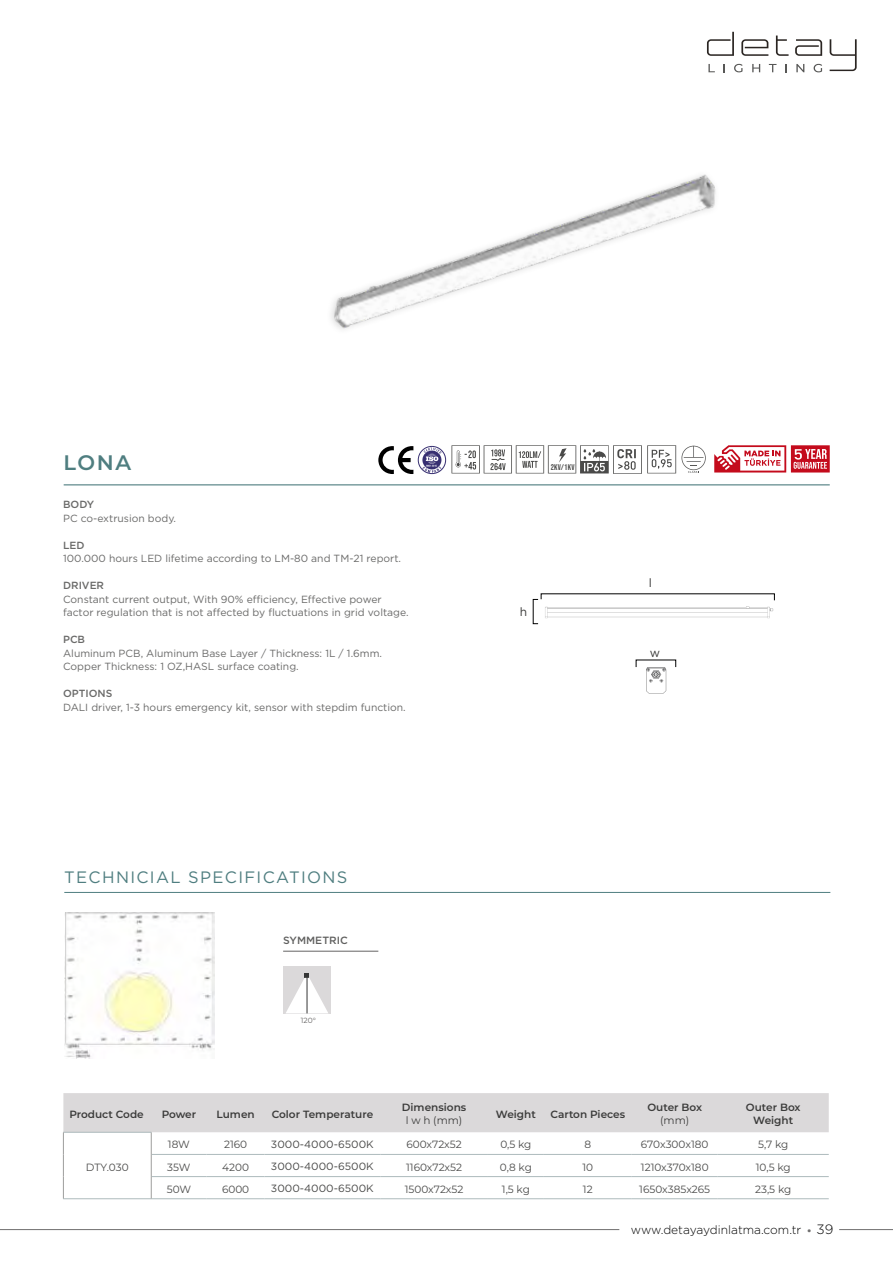
<style>
.page{position:relative;width:893px;height:1263px;background:#fff}
.page>*{position:absolute;margin:0;border:0;box-sizing:border-box;transform-origin:0 0}
.t1{font:600 21px "Montserrat";color:#4f7e80}
.t2{font:16.5px "Gotham";letter-spacing:.08em;color:#4f7e80}
.t3{font:300 12px "Gotham";color:#000}
.t4{font:12px "Gotham";color:#3c3c3b}
.t5{font:10.5px "Montserrat";color:#4a4a49}
.t6{font:600 10.5px/12.6px "Montserrat";color:#3c3c3b;text-align:center}
.t7{font:10.5px "Gotham";color:#4a4a49}
.t8{font:10.5px "Montserrat";color:#3c3c3b}
.t9{font:500 10.5px "Gotham";color:#60605f}
.t10{font:10.35px/13.5px "Gotham";color:#6a6a69}
.t11{font:500 10.35px "Gotham";color:#6a6a69}
.t12{font:8.25px "Bebas Neue";letter-spacing:.02em;color:#4a4a49}
.t13{font:7.5px "Montserrat";color:#646363}
.s1{color:#706f6f}
.s2{font-size:13.5px}
</style>
<div class="page">
<hr style="left:0;top:1229px;width:619px;height:1px;background:#706f6f">
<hr style="left:839px;top:1229px;width:54px;height:1px;background:#706f6f">
<svg style="left:707px;top:32px;width:27px;height:24px"></svg>
<svg style="left:741px;top:39px;width:27px;height:17px"></svg>
<svg style="left:776px;top:36px;width:13px;height:20px"></svg>
<svg style="left:795px;top:39px;width:27px;height:17px"></svg>
<svg style="left:830px;top:39px;width:27px;height:32px"></svg>
<svg style="left:708px;top:64px;width:7px;height:8px"></svg>
<svg style="left:723px;top:64px;width:2px;height:8px"></svg>
<svg style="left:734px;top:64px;width:9px;height:8px"></svg>
<svg style="left:752px;top:64px;width:8px;height:8px"></svg>
<svg style="left:769px;top:64px;width:7px;height:8px"></svg>
<svg style="left:796px;top:64px;width:8px;height:8px"></svg>
<svg style="left:814px;top:64px;width:8px;height:8px"></svg>
<img style="left:331px;top:174px;width:385px;height:155px">
<svg style="left:646px;top:667px;width:20px;height:27px"></svg>
<hr style="left:64px;top:892px;width:766px;height:1px;background:#4f7e80">
<hr style="left:63px;top:1198px;width:88px;height:1px;background:#adbabc">
<hr style="left:151px;top:1198px;width:56px;height:1px;background:#adbabc">
<hr style="left:207px;top:1198px;width:58px;height:1px;background:#adbabc">
<hr style="left:265px;top:1198px;width:115px;height:1px;background:#adbabc">
<hr style="left:380px;top:1198px;width:108px;height:1px;background:#adbabc">
<hr style="left:488px;top:1198px;width:56px;height:1px;background:#adbabc">
<hr style="left:544px;top:1198px;width:88px;height:1px;background:#adbabc">
<hr style="left:632px;top:1198px;width:86px;height:1px;background:#adbabc">
<hr style="left:718px;top:1198px;width:111px;height:1px;background:#adbabc">
<svg style="left:63px;top:1093px;width:766px;height:105px"></svg>
<hr style="left:64px;top:484px;width:766px;height:1px;background:#4f7e80">
<img style="left:64px;top:912px;width:150px;height:146px">
<hr style="left:283px;top:951px;width:95px;height:1px;background:#646363">
<div style="left:283px;top:966px;width:48px;height:47px;background:#dbd9da"></div>
<svg style="left:286px;top:973px;width:42px;height:41px"></svg>
<svg style="left:378px;top:446px;width:35px;height:28px"></svg>
<div style="left:418px;top:446px;width:28px;height:28px;border:1px solid #372f71;border-radius:50%"></div>
<svg style="left:422px;top:448px;width:19px;height:25px"></svg>
<svg style="left:451px;top:445px;width:255px;height:29px"></svg>
<svg style="left:714px;top:445px;width:116px;height:27px"></svg>
<svg style="left:541px;top:593px;width:234px;height:25px"></svg>
<h1 class="t1" style="left:63px;top:448px;width:69px">LONA</h1>
<p class="t11" style="left:63px;top:498px;width:33px">BODY</p>
<p class="t10" style="left:63px;top:511px;width:115px">PC co-extrusion body.</p>
<p class="t11" style="left:63px;top:538px;width:23px">LED</p>
<p class="t10" style="left:63px;top:551px;width:339px">100.000 hours LED lifetime according to LM-80 and TM-21 report.</p>
<p class="t11" style="left:63px;top:579px;width:43px">DRIVER</p>
<p class="t10" style="left:63px;top:592px;width:347px">Constant current output, With 90% efficiency, Effective power factor regulation that is not affected by fluctuations in grid voltage.</p>
<p class="t11" style="left:63px;top:633px;width:24px">PCB</p>
<p class="t10" style="left:63px;top:646px;width:321px">Aluminum PCB, Aluminum Base Layer / Thickness: 1L / 1.6mm.<br>Copper Thickness: 1 OZ,HASL surface coating.</p>
<p class="t11" style="left:63px;top:687px;width:51px">OPTIONS</p>
<p class="t10" style="left:63px;top:700px;width:344px">DALI driver, 1-3 hours emergency kit, sensor with stepdim function.</p>
<p class="t12" style="left:551px;top:463px;width:25px">2kv/1Kv</p>
<p class="t4" style="left:520px;top:604px;width:9px">h</p>
<p class="t4" style="left:649px;top:575px;width:5px">l</p>
<p class="t4" style="left:650px;top:645px;width:12px">w</p>
<h2 class="t2" style="left:64px;top:866px;width:285px">TECHNICIAL SPECIFICATIONS</h2>
<p class="t9" style="left:283px;top:933px;width:66px">SYMMETRIC</p>
<p class="t13" style="left:301px;top:1015px;width:17px">120°</p>
<p class="t6" style="left:69px;top:1107px;width:76px">Product Code</p>
<p class="t6" style="left:162px;top:1107px;width:36px">Power</p>
<p class="t6" style="left:217px;top:1107px;width:40px">Lumen</p>
<p class="t6" style="left:272px;top:1107px;width:103px">Color Temperature</p>
<p class="t6" style="left:402px;top:1101px;width:66px">Dimensions</p>
<p class="t8" style="left:406px;top:1113px;width:58px">l w h (mm)</p>
<p class="t6" style="left:496px;top:1107px;width:41px">Weight</p>
<p class="t6" style="left:550px;top:1107px;width:76px">Carton Pieces</p>
<p class="t6" style="left:647px;top:1101px;width:56px">Outer Box</p>
<p class="t8" style="left:660px;top:1113px;width:31px">(mm)</p>
<p class="t6" style="left:746px;top:1101px;width:56px">Outer Box<br>Weight</p>
<p class="t5" style="left:86px;top:1160px;width:44px">DTY.030</p>
<p class="t5" style="left:168px;top:1137px;width:23px">18W</p>
<p class="t5" style="left:224px;top:1137px;width:25px">2160</p>
<p class="t7" style="left:271px;top:1137px;width:104px">3000-4000-6500K</p>
<p class="t5" style="left:406px;top:1137px;width:57px">600x72x52</p>
<p class="t5" style="left:500px;top:1137px;width:33px">0,5 kg</p>
<p class="t5" style="left:584px;top:1137px;width:8px">8</p>
<p class="t5" style="left:641px;top:1137px;width:69px">670x300x180</p>
<p class="t5" style="left:758px;top:1137px;width:32px">5,7 kg</p>
<p class="t5" style="left:167px;top:1160px;width:25px">35W</p>
<p class="t5" style="left:222px;top:1160px;width:28px">4200</p>
<p class="t7" style="left:271px;top:1159px;width:104px">3000-4000-6500K</p>
<p class="t5" style="left:406px;top:1160px;width:57px">1160x72x52</p>
<p class="t5" style="left:500px;top:1160px;width:33px">0,8 kg</p>
<p class="t5" style="left:582px;top:1160px;width:12px">10</p>
<p class="t5" style="left:641px;top:1160px;width:69px">1210x370x180</p>
<p class="t5" style="left:756px;top:1160px;width:36px">10,5 kg</p>
<p class="t5" style="left:167px;top:1182px;width:26px">50W</p>
<p class="t5" style="left:222px;top:1182px;width:29px">6000</p>
<p class="t7" style="left:271px;top:1181px;width:104px">3000-4000-6500K</p>
<p class="t5" style="left:405px;top:1182px;width:60px">1500x72x52</p>
<p class="t5" style="left:502px;top:1182px;width:30px">1,5 kg</p>
<p class="t5" style="left:583px;top:1182px;width:11px">12</p>
<p class="t5" style="left:639px;top:1182px;width:72px">1650x385x265</p>
<p class="t5" style="left:755px;top:1182px;width:38px">23,5 kg</p>
<p class="t3" style="left:631px;top:1222px;width:204px">www.detayaydinlatma.com.tr <span class="s1">•</span> <span class="s2">39</span></p>
</div>
